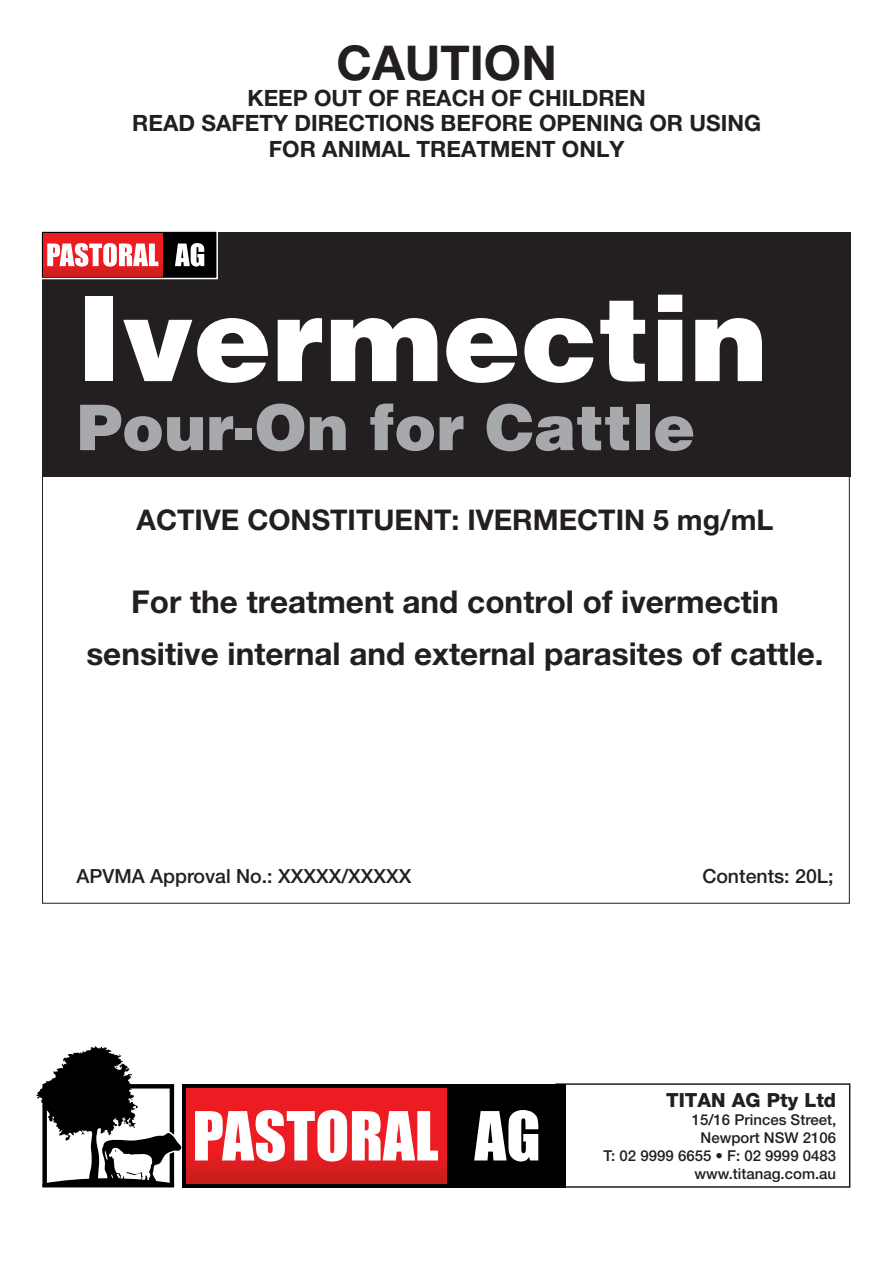
<style>
.page{position:relative;width:893px;height:1263px;background:#fff}
.page>*{position:absolute;margin:0;border:0;box-sizing:border-box;transform-origin:0 0}
.t1{font:900 117px "Helvetica";color:#fff}
.t2{font:900 63px "Helvetica";color:#a8a9ad}
.t3{font:700 48px "Helvetica Neue";color:#231f20}
.t4{font:700 31.5px/52.5px "Helvetica Neue";color:#231f20;text-align:center}
.t5{font:700 28.5px "Helvetica Neue";color:#231f20}
.t6{font:700 22.5px "Helvetica Neue";color:#231f20}
.t7{font:500 19.5px "Helvetica Neue";color:#231f20}
.t8{font:800 19.5px "Helvetica Neue";color:#231f20}
.t9{font:500 15px/18px "Helvetica Neue";color:#231f20;text-align:center}
</style>
<div class="page">
<div style="left:42px;top:232px;width:808px;height:244px;background:#231f20"></div>
<svg style="left:42px;top:476px;width:808px;height:428px"></svg>
<div style="left:555px;top:1083px;width:295px;height:105px;border:2px solid #231f20"></div>
<svg style="left:42px;top:1083px;width:530px;height:105px"></svg>
<div style="left:182px;top:1084px;width:384px;height:103px;background:#000"></div>
<svg style="left:186px;top:1088px;width:261px;height:95px;background:#e11d20"></svg>
<svg style="left:474px;top:1110px;width:64px;height:51px"></svg>
<svg style="left:195px;top:1110px;width:243px;height:51px;background:#f8b7b9"></svg>
<svg style="left:36px;top:1045px;width:145px;height:142px"></svg>
<svg style="left:43px;top:233px;width:172px;height:43px;background:#b65a5c"></svg>
<div style="left:40px;top:230px;width:178px;height:49px;border:2px solid #fff"></div>
<p class="t3" style="left:336px;top:33px;width:222px">CAUTION</p>
<p class="t6" style="left:247px;top:84px;width:400px">KEEP OUT OF REACH OF CHILDREN</p>
<p class="t6" style="left:132px;top:109px;width:630px">READ SAFETY DIRECTIONS BEFORE OPENING OR USING</p>
<p class="t6" style="left:269px;top:135px;width:357px">FOR ANIMAL TREATMENT ONLY</p>
<p class="t1" style="left:77px;top:263px;width:693px">Ivermectin</p>
<p class="t2" style="left:77px;top:386px;width:620px">Pour-On for Cattle</p>
<p class="t5" style="left:137px;top:503px;width:638px">ACTIVE CONSTITUENT: IVERMECTIN 5 mg/mL</p>
<p class="t4" style="left:86px;top:575px;width:739px">For the treatment and control of ivermectin sensitive internal and external parasites of cattle.</p>
<p class="t7" style="left:77px;top:864px;width:336px">APVMA Approval No.: XXXXX/XXXXX</p>
<p class="t7" style="left:702px;top:864px;width:133px">Contents: 20L;</p>
<p class="t8" style="left:666px;top:1088px;width:172px">TITAN AG Pty Ltd</p>
<p class="t9" style="left:692px;top:1110px;width:146px">15/16 Princes Street,<br>Newport NSW 2106</p>
<p class="t9" style="left:604px;top:1146px;width:234px">T: 02 9999 6655 • F: 02 9999 0483</p>
<p class="t9" style="left:694px;top:1164px;width:143px">www.titanag.com.au</p>
</div>
